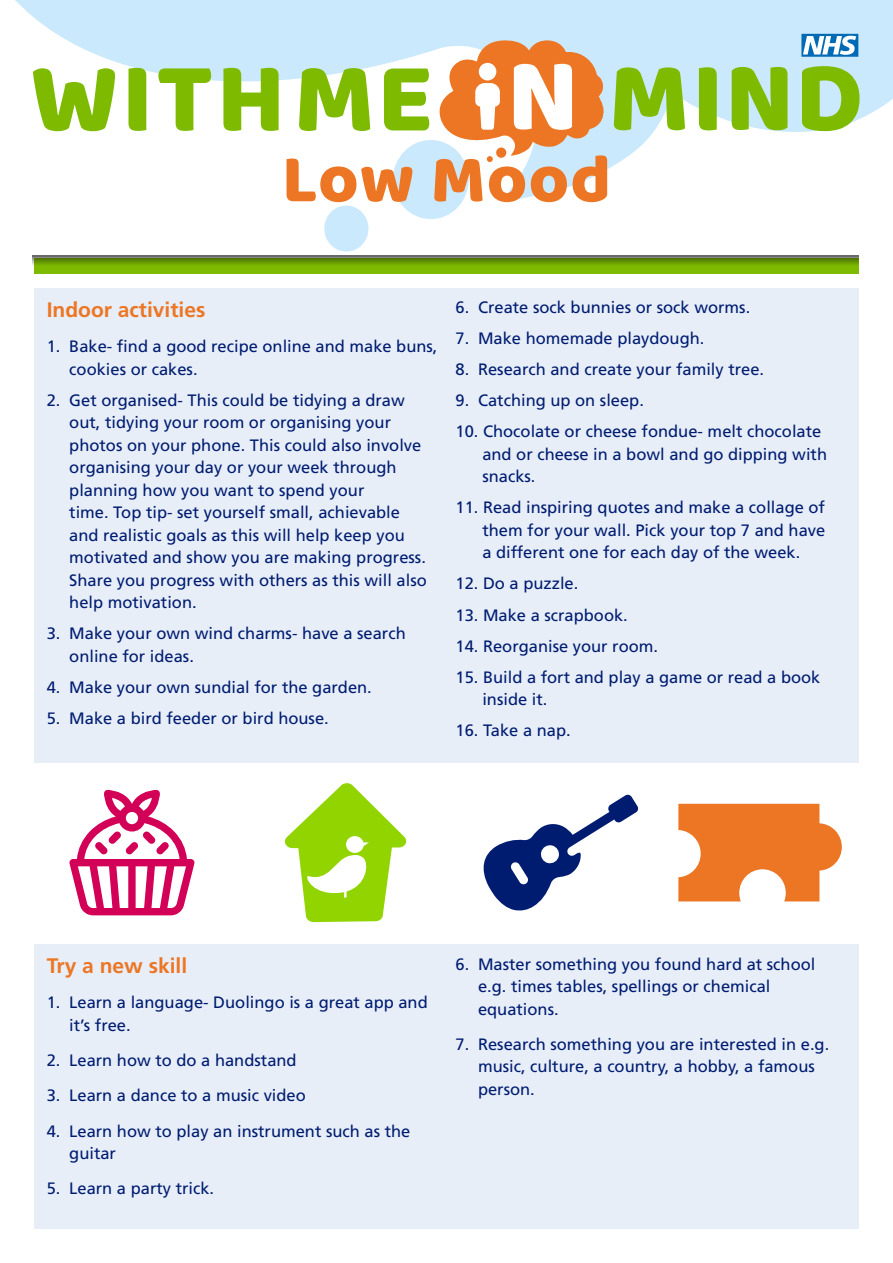
<style>
.page{position:relative;width:893px;height:1263px;background:#fff}
.page>*{position:absolute;margin:0;border:0;box-sizing:border-box;transform-origin:0 0}
.t1{font:69px "Baloo Paaji";letter-spacing:.015em;color:#ec7624}
.t2{font:700 21px "Frutiger";color:#ec7624}
.t3{font:16.5px/22.5px "Frutiger";color:#001c71}
</style>
<div class="page">
<svg style="left:15px;top:0;width:878px;height:214px"></svg>
<div style="left:393px;top:140px;width:76px;height:79px;background:#cbe9fc;border-radius:50%"></div>
<div style="left:324px;top:206px;width:44px;height:46px;background:#cbe9fc;border-radius:50%"></div>
<svg style="left:33px;top:68px;width:82px;height:63px"></svg>
<svg style="left:128px;top:68px;width:18px;height:63px"></svg>
<svg style="left:158px;top:68px;width:53px;height:63px"></svg>
<svg style="left:223px;top:68px;width:56px;height:63px"></svg>
<svg style="left:299px;top:68px;width:71px;height:63px"></svg>
<svg style="left:384px;top:69px;width:45px;height:61px"></svg>
<svg style="left:732px;top:67px;width:55px;height:63px;background:#8fc537"></svg>
<svg style="left:699px;top:67px;width:18px;height:63px"></svg>
<svg style="left:614px;top:67px;width:71px;height:63px;background:#98ca50"></svg>
<svg style="left:802px;top:66px;width:57px;height:65px;background:#97c94c"></svg>
<svg style="left:435px;top:39px;width:169px;height:123px"></svg>
<div style="left:34px;top:258px;width:825px;height:15px;background:#7ebb00"></div>
<svg style="left:801px;top:34px;width:57px;height:23px"></svg>
<svg style="left:33px;top:256px;width:826px;height:9px;background:#668b1b"></svg>
<div style="left:34px;top:288px;width:825px;height:475px;background:#e7eef8"></div>
<div style="left:34px;top:944px;width:825px;height:285px;background:#e7eef8"></div>
<svg style="left:69px;top:790px;width:126px;height:125px"></svg>
<svg style="left:284px;top:783px;width:123px;height:139px"></svg>
<svg style="left:678px;top:804px;width:164px;height:97px"></svg>
<svg style="left:483px;top:794px;width:156px;height:117px"></svg>
<h1 class="t1" style="left:282px;top:137px;width:330px">Low Mood</h1>
<p class="t2" style="left:47px;top:297px;width:160px">Indoor activities</p>
<p class="t3" style="left:69px;top:335px;width:370px;text-indent:-23px">1. Bake- find a good recipe online and make buns, cookies or cakes.</p>
<p class="t3" style="left:69px;top:388px;width:359px;text-indent:-23px">2. Get organised- This could be tidying a draw out, tidying your room or organising your photos on your phone. This could also involve organising your day or your week through planning how you want to spend your<br>time. Top tip- set yourself small, achievable and realistic goals as this will help keep you motivated and show you are making progress.<br>Share you progress with others as this will also help motivation.</p>
<p class="t3" style="left:69px;top:622px;width:338px;text-indent:-23px">3. Make your own wind charms- have a search online for ideas.</p>
<p class="t3" style="left:47px;top:676px;width:327px">4. Make your own sundial for the garden.</p>
<p class="t3" style="left:47px;top:707px;width:284px">5. Make a bird feeder or bird house.</p>
<p class="t3" style="left:455px;top:296px;width:296px">6. Create sock bunnies or sock worms.</p>
<p class="t3" style="left:455px;top:327px;width:250px">7. Make homemade playdough.</p>
<p class="t3" style="left:455px;top:358px;width:310px">8. Research and create your family tree.</p>
<p class="t3" style="left:455px;top:389px;width:190px">9. Catching up on sleep.</p>
<p class="t3" style="left:482px;top:420px;width:346px;text-indent:-27px">10. Chocolate or cheese fondue- melt chocolate and or cheese in a bowl and go dipping with snacks.</p>
<p class="t3" style="left:482px;top:496px;width:344px;text-align:justify;text-indent:-27px">11. Read inspiring quotes and make a collage of them for your wall. Pick your top 7 and have a different one for each day of the week.</p>
<p class="t3" style="left:455px;top:572px;width:124px">12. Do a puzzle.</p>
<p class="t3" style="left:455px;top:603px;width:174px">13. Make a scrapbook.</p>
<p class="t3" style="left:455px;top:634px;width:204px">14. Reorganise your room.</p>
<p class="t3" style="left:482px;top:665px;width:340px;text-indent:-27px">15. Build a fort and play a game or read a book inside it.</p>
<p class="t3" style="left:455px;top:719px;width:117px">16. Take a nap.</p>
<p class="t2" style="left:47px;top:953px;width:142px">Try a new skill</p>
<p class="t3" style="left:69px;top:991px;width:360px;text-indent:-23px">1. Learn a language- Duolingo is a great app and it’s free.</p>
<p class="t3" style="left:47px;top:1049px;width:251px">2. Learn how to do a handstand</p>
<p class="t3" style="left:47px;top:1084px;width:261px">3. Learn a dance to a music video</p>
<p class="t3" style="left:69px;top:1119px;width:343px;text-indent:-23px">4. Learn how to play an instrument such as the guitar</p>
<p class="t3" style="left:47px;top:1177px;width:169px">5. Learn a party trick.</p>
<p class="t3" style="left:478px;top:952px;width:339px;text-indent:-23px">6. Master something you found hard at school e.g. times tables, spellings or chemical equations.</p>
<p class="t3" style="left:478px;top:1033px;width:353px;text-indent:-23px">7. Research something you are interested in e.g. music, culture, a country, a hobby, a famous person.</p>
</div>
